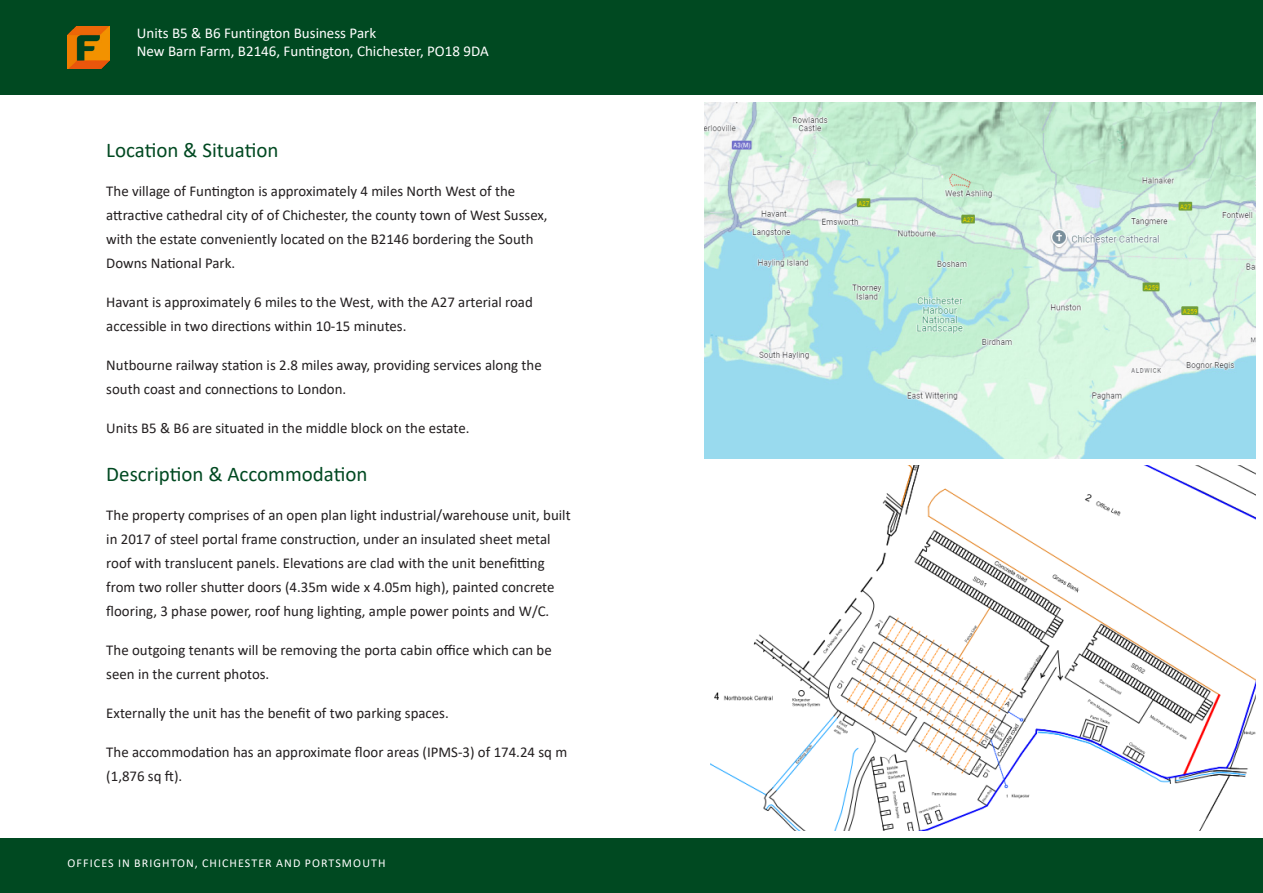
<style>
.page{position:relative;width:1263px;height:893px;background:#fff}
.page>*{position:absolute;margin:0;border:0;box-sizing:border-box;transform-origin:0 0}
.Flude_-_Sub_Header{font:21px "Calibri";color:#004921}
.Flude_-_Standard_Paragraph_Text{font:15px/24px "Calibri";color:#231f20}
.t1{font:15px "Calibri";color:#fff}
.t2{font:12px "Calibri";letter-spacing:.09em;color:#fff}
</style>
<div class="page">
<div style="left:0;top:0;width:1263px;height:95px;background:#004921"></div>
<img style="left:67px;top:26px;width:43px;height:42px">
<div style="left:0;top:838px;width:1263px;height:55px;background:#004921"></div>
<img style="left:710px;top:465px;width:545px;height:366px">
<img style="left:705px;top:102px;width:550px;height:356px">
<p class="t1" style="left:137px;top:22px;width:241px">Units B5 &amp; B6 Funtington Business Park</p>
<p class="t1" style="left:137px;top:40px;width:353px">New Barn Farm, B2146, Funtington, Chichester, PO18 9DA</p>
<p class="Flude_-_Sub_Header" style="left:106px;top:135px;width:174px">Location &amp; Situation</p>
<p class="Flude_-_Standard_Paragraph_Text" style="left:106px;top:178px;width:443px">The village of Funtington is approximately 4 miles North West of the attractive cathedral city of of Chichester, the county town of West Sussex, with the estate conveniently located on the B2146 bordering the South Downs National Park.</p>
<p class="Flude_-_Standard_Paragraph_Text" style="left:106px;top:289px;width:428px">Havant is approximately 6 miles to the West, with the A27 arterial road accessible in two directions within 10-15 minutes.</p>
<p class="Flude_-_Standard_Paragraph_Text" style="left:106px;top:352px;width:437px">Nutbourne railway station is 2.8 miles away, providing services along the south coast and connections to London.</p>
<p class="Flude_-_Standard_Paragraph_Text" style="left:106px;top:415px;width:365px">Units B5 &amp; B6 are situated in the middle block on the estate.</p>
<p class="Flude_-_Sub_Header" style="left:106px;top:459px;width:263px">Description &amp; Accommodation</p>
<p class="Flude_-_Standard_Paragraph_Text" style="left:106px;top:502px;width:466px">The property comprises of an open plan light industrial/warehouse unit, built in 2017 of steel portal frame construction, under an insulated sheet metal roof with translucent panels. Elevations are clad with the unit benefitting from two roller shutter doors (4.35m wide x 4.05m high), painted concrete flooring, 3 phase power, roof hung lighting, ample power points and W/C.</p>
<p class="Flude_-_Standard_Paragraph_Text" style="left:106px;top:637px;width:447px">The outgoing tenants will be removing the porta cabin office which can be seen in the current photos.</p>
<p class="Flude_-_Standard_Paragraph_Text" style="left:106px;top:700px;width:344px">Externally the unit has the benefit of two parking spaces.</p>
<p class="Flude_-_Standard_Paragraph_Text" style="left:106px;top:739px;width:462px">The accommodation has an approximate floor areas (IPMS-3) of 174.24 sq m (1,876 sq ft).</p>
<p class="t2" style="left:68px;top:855px;width:319px">OFFICES IN BRIGHTON, CHICHESTER AND PORTSMOUTH</p>
</div>
